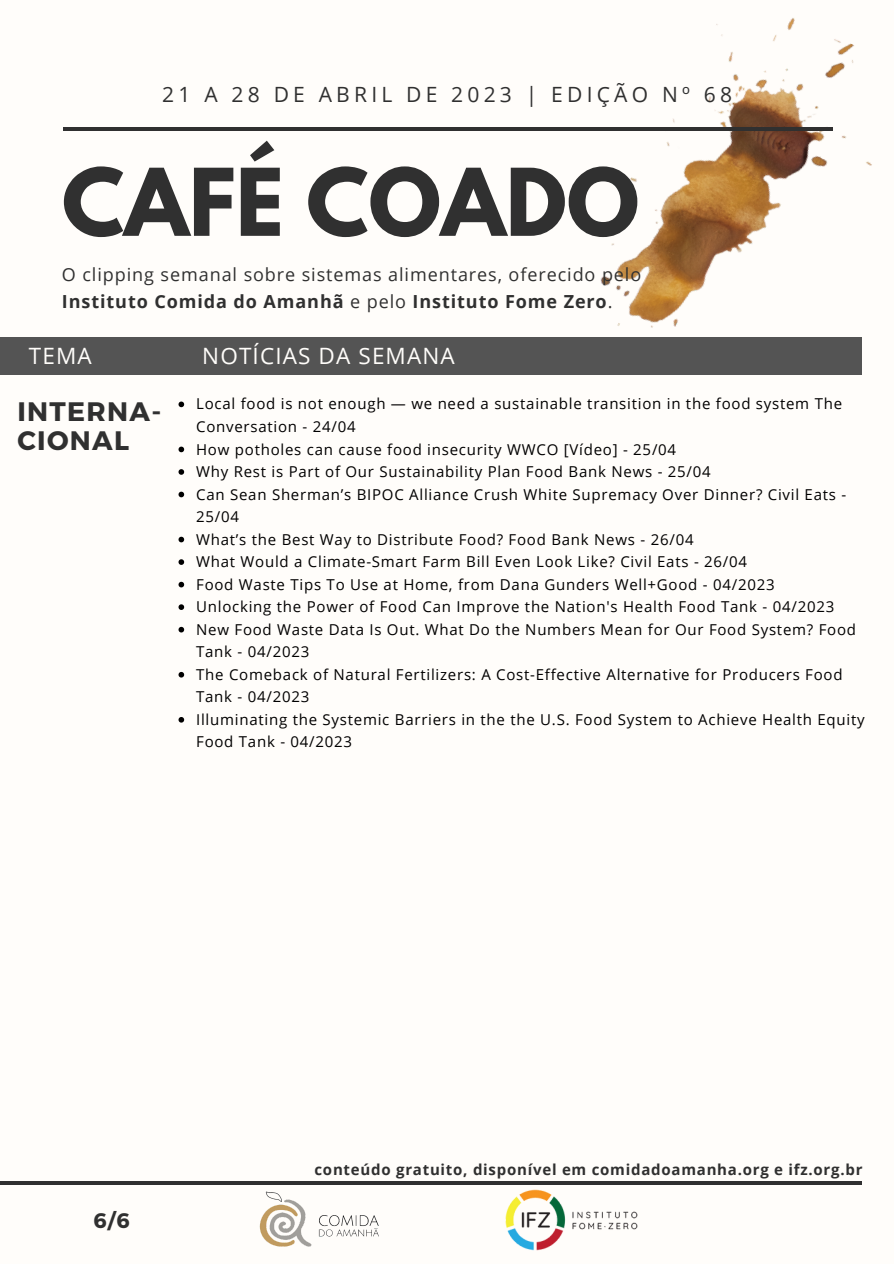
<style>
.page{position:relative;width:894px;height:1264px;background:#fff}
.page>*{position:absolute;margin:0;border:0;box-sizing:border-box;transform-origin:0 0}
.t1{font:700 82.5px "League Spartan";color:#303030}
.t2{font:700 26.7px/29.2px "Montserrat";letter-spacing:.05em;color:#303030}
.t3{font:22.5px "Open Sans";letter-spacing:.05em;color:#fffdfa}
.t4{font:21px "Open Sans";letter-spacing:.2em;color:#303030}
.t5{font:700 21px "Montserrat";color:#303030}
.t6{font:18px/27px "Open Sans";letter-spacing:.05em;color:#303030}
.t7{font:15px/22.5px "Open Sans";letter-spacing:.05em;color:#000}
.t8{font:700 15px "Open Sans";letter-spacing:.05em;color:#303030}
.s1{font-weight:700}
</style>
<div class="page">
<div style="left:0;top:0;width:893px;height:1263px;background:#fffdfa"></div>
<img style="left:571px;top:18px;width:301px;height:357px">
<div style="left:0;top:338px;width:861px;height:37px;background:#545454"></div>
<hr style="left:0;top:1181px;width:861px;height:3px;background:#303030">
<img style="left:505px;top:1189px;width:132px;height:61px">
<img style="left:256px;top:1184px;width:127px;height:63px">
<hr style="left:63px;top:127px;width:769px;height:4px;background:#303030">
<svg style="left:178px;top:401px;width:6px;height:6px"></svg>
<svg style="left:178px;top:446px;width:6px;height:6px"></svg>
<svg style="left:178px;top:469px;width:6px;height:6px"></svg>
<svg style="left:178px;top:491px;width:6px;height:6px"></svg>
<svg style="left:178px;top:536px;width:6px;height:6px"></svg>
<svg style="left:178px;top:559px;width:6px;height:6px"></svg>
<svg style="left:178px;top:582px;width:6px;height:5px"></svg>
<svg style="left:178px;top:604px;width:6px;height:6px"></svg>
<svg style="left:178px;top:627px;width:6px;height:5px"></svg>
<svg style="left:178px;top:672px;width:6px;height:5px"></svg>
<svg style="left:178px;top:717px;width:6px;height:5px"></svg>
<h3 class="t4" style="left:162px;top:80px;width:571px">21 A 28 DE ABRIL DE 2023 | EDIÇÃO Nº 68</h3>
<h1 class="t1" style="left:62px;top:161px;width:578px">CAFÉ COADO</h1>
<p class="t6" style="left:62px;top:260px;width:580px">O clipping semanal sobre sistemas alimentares, oferecido pelo<br><span class="s1">Instituto Comida do Amanhã</span> e pelo <span class="s1">Instituto Fome Zero</span>.</p>
<h3 class="t3" style="left:29px;top:340px;width:64px">TEMA</h3>
<h3 class="t3" style="left:202px;top:340px;width:254px">NOTÍCIAS DA SEMANA</h3>
<h2 class="t2" style="left:17px;top:395px;width:146px">INTERNA-<br>CIONAL</h2>
<p class="t7" style="left:196px;top:392px;width:669px">Local food is not enough — we need a sustainable transition in the food system The Conversation - 24/04<br>How potholes can cause food insecurity WWCO [Vídeo] - 25/04<br>Why Rest is Part of Our Sustainability Plan Food Bank News - 25/04<br>Can Sean Sherman’s BIPOC Alliance Crush White Supremacy Over Dinner? Civil Eats - 25/04<br>What’s the Best Way to Distribute Food? Food Bank News - 26/04<br>What Would a Climate-Smart Farm Bill Even Look Like? Civil Eats - 26/04<br>Food Waste Tips To Use at Home, from Dana Gunders Well+Good - 04/2023<br>Unlocking the Power of Food Can Improve the Nation's Health Food Tank - 04/2023<br>New Food Waste Data Is Out. What Do the Numbers Mean for Our Food System? Food Tank - 04/2023<br>The Comeback of Natural Fertilizers: A Cost-Effective Alternative for Producers Food Tank - 04/2023<br>Illuminating the Systemic Barriers in the the U.S. Food System to Achieve Health Equity Food Tank - 04/2023</p>
<h3 class="t5" style="left:93px;top:1206px;width:38px">6/6</h3>
<p class="t8" style="left:314px;top:1158px;width:549px">conteúdo gratuito, disponível em comidadoamanha.org e ifz.org.br</p>
</div>
